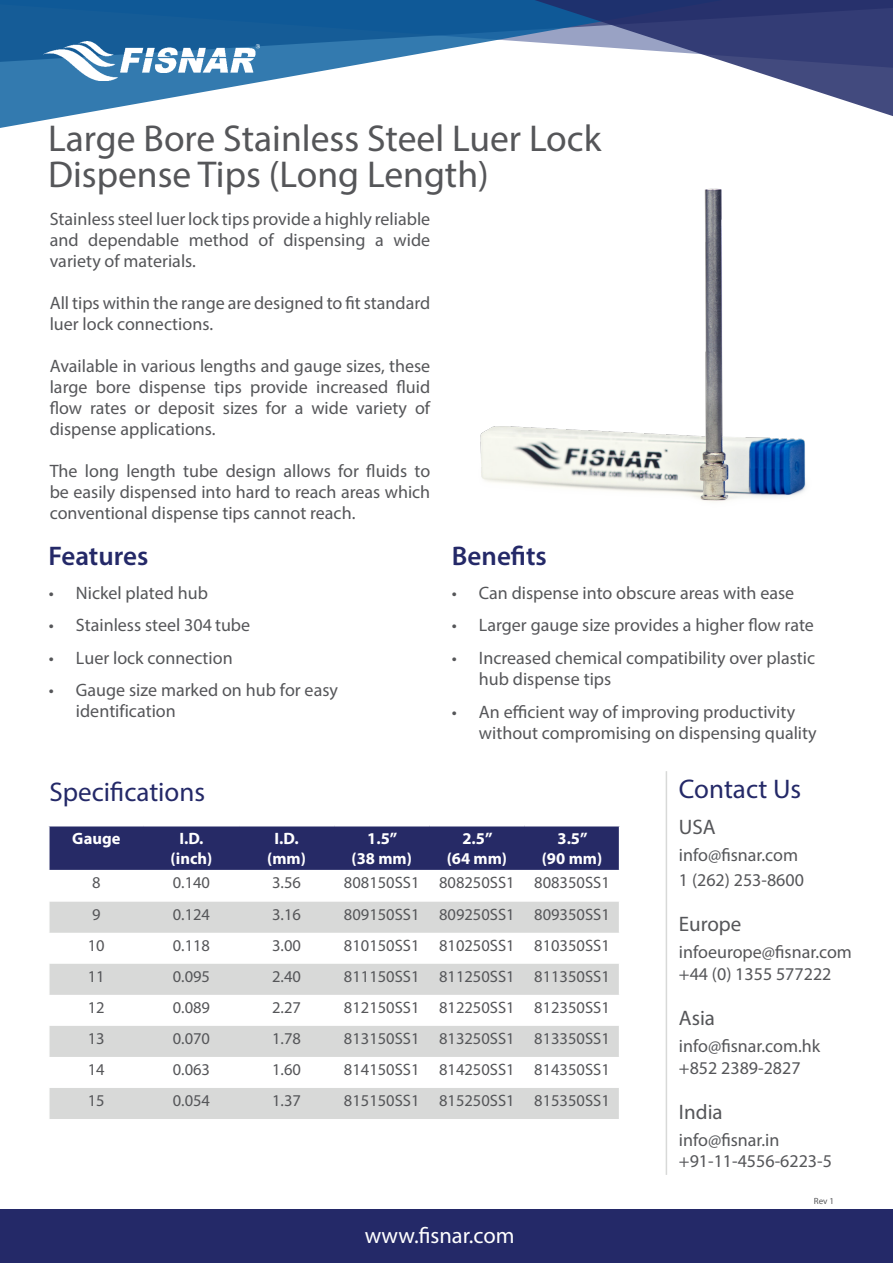
<style>
.page{position:relative;width:893px;height:1263px;background:#fff}
.page>*{position:absolute;margin:0;border:0;box-sizing:border-box;transform-origin:0 0}
.t1{font:37.5px "Myriad Pro";color:#555659}
.t2{font:27px "Myriad Pro";color:#242968}
.t3{font:600 27px "Myriad Pro";color:#242968}
.t4{font:22.5px "Myriad Pro";color:#fff}
.t5{font:21px "Myriad Pro";color:#555659}
.t6{font:18px/21px "Myriad Pro";color:#555659}
.t7{font:16.5px "Myriad Pro";color:#555659}
.t8{font:700 16.5px "Myriad Pro";color:#fff}
.t9{font:9px "Myriad Pro";color:#555659}
</style>
<div class="page">
<svg style="left:0;top:0;width:489px;height:128px"></svg>
<svg style="left:489px;top:0;width:403px;height:116px"></svg>
<img style="left:43px;top:42px;width:216px;height:39px">
<svg style="left:892px;top:0;width:1px;height:116px"></svg>
<div style="left:0;top:1209px;width:892px;height:54px;background:#242968"></div>
<img style="left:480px;top:188px;width:326px;height:314px">
<hr style="left:665px;top:771px;width:1px;height:403px;background:#d8d9d8">
<div style="left:49px;top:826px;width:569px;height:44px;background:#262a66"></div>
<svg style="left:49px;top:932px;width:569px;height:1px"></svg>
<div style="left:49px;top:901px;width:569px;height:31px;background:#d8d9d8"></div>
<svg style="left:49px;top:964px;width:569px;height:155px;fill:#d8d9d8"></svg>
<p class="t1" style="left:48px;top:115px;width:554px">Large Bore Stainless Steel Luer Lock</p>
<p class="t1" style="left:48px;top:151px;width:442px">Dispense Tips (Long Length)</p>
<p class="t6" style="left:50px;top:208px;width:382px;text-align:justify">Stainless steel luer lock tips provide a highly reliable and dependable method of dispensing a wide variety of materials.</p>
<p class="t6" style="left:50px;top:292px;width:382px">All tips within the range are designed to fit standard luer lock connections.</p>
<p class="t6" style="left:50px;top:355px;width:382px;text-align:justify">Available in various lengths and gauge sizes, these large bore dispense tips provide increased fluid flow rates or deposit sizes for a wide variety of dispense applications.</p>
<p class="t6" style="left:50px;top:460px;width:382px;text-align:justify">The long length tube design allows for fluids to be easily dispensed into hard to reach areas which conventional dispense tips cannot reach.</p>
<p class="t3" style="left:48px;top:539px;width:101px">Features</p>
<p class="t6" style="left:49px;top:582px;width:160px">• Nickel plated hub</p>
<p class="t6" style="left:49px;top:614px;width:203px">• Stainless steel 304 tube</p>
<p class="t6" style="left:49px;top:647px;width:185px">• Luer lock connection</p>
<p class="t6" style="left:76px;top:679px;width:263px;text-indent:-27px">• Gauge size marked on hub for easy identification</p>
<p class="t3" style="left:451px;top:539px;width:96px">Benefits</p>
<p class="t6" style="left:451px;top:582px;width:344px">• Can dispense into obscure areas with ease</p>
<p class="t6" style="left:451px;top:614px;width:363px">• Larger gauge size provides a higher flow rate</p>
<p class="t6" style="left:478px;top:646px;width:337px;line-height:21.6px;text-indent:-27px">• Increased chemical compatibility over plastic hub dispense tips</p>
<p class="t6" style="left:478px;top:700px;width:339px;line-height:21.6px;text-indent:-27px">• An efficient way of improving productivity without compromising on dispensing quality</p>
<p class="t2" style="left:49px;top:775px;width:157px">Specifications</p>
<p class="t8" style="left:72px;top:827px;width:50px">Gauge</p>
<p class="t8" style="left:179px;top:827px;width:26px">I.D.</p>
<p class="t8" style="left:170px;top:847px;width:43px">(inch)</p>
<p class="t8" style="left:274px;top:827px;width:26px">I.D.</p>
<p class="t8" style="left:267px;top:847px;width:40px">(mm)</p>
<p class="t8" style="left:367px;top:827px;width:32px">1.5”</p>
<p class="t8" style="left:351px;top:847px;width:62px">(38 mm)</p>
<p class="t8" style="left:462px;top:827px;width:32px">2.5”</p>
<p class="t8" style="left:446px;top:847px;width:62px">(64 mm)</p>
<p class="t8" style="left:557px;top:827px;width:32px">3.5”</p>
<p class="t8" style="left:541px;top:847px;width:62px">(90 mm)</p>
<p class="t7" style="left:92px;top:872px;width:10px">8</p>
<p class="t7" style="left:173px;top:872px;width:39px">0.140</p>
<p class="t7" style="left:272px;top:872px;width:30px">3.56</p>
<p class="t7" style="left:344px;top:872px;width:77px">808150SS1</p>
<p class="t7" style="left:439px;top:872px;width:77px">808250SS1</p>
<p class="t7" style="left:534px;top:872px;width:77px">808350SS1</p>
<p class="t7" style="left:92px;top:904px;width:10px">9</p>
<p class="t7" style="left:173px;top:904px;width:39px">0.124</p>
<p class="t7" style="left:272px;top:904px;width:30px">3.16</p>
<p class="t7" style="left:344px;top:904px;width:77px">809150SS1</p>
<p class="t7" style="left:439px;top:904px;width:77px">809250SS1</p>
<p class="t7" style="left:534px;top:904px;width:77px">809350SS1</p>
<p class="t7" style="left:88px;top:935px;width:18px">10</p>
<p class="t7" style="left:173px;top:935px;width:39px">0.118</p>
<p class="t7" style="left:272px;top:935px;width:30px">3.00</p>
<p class="t7" style="left:344px;top:935px;width:77px">810150SS1</p>
<p class="t7" style="left:439px;top:935px;width:77px">810250SS1</p>
<p class="t7" style="left:534px;top:935px;width:77px">810350SS1</p>
<p class="t7" style="left:88px;top:966px;width:18px">11</p>
<p class="t7" style="left:173px;top:966px;width:39px">0.095</p>
<p class="t7" style="left:272px;top:966px;width:30px">2.40</p>
<p class="t7" style="left:344px;top:966px;width:77px">811150SS1</p>
<p class="t7" style="left:439px;top:966px;width:77px">811250SS1</p>
<p class="t7" style="left:534px;top:966px;width:77px">811350SS1</p>
<p class="t7" style="left:88px;top:997px;width:18px">12</p>
<p class="t7" style="left:173px;top:997px;width:39px">0.089</p>
<p class="t7" style="left:272px;top:997px;width:30px">2.27</p>
<p class="t7" style="left:344px;top:997px;width:77px">812150SS1</p>
<p class="t7" style="left:439px;top:997px;width:77px">812250SS1</p>
<p class="t7" style="left:534px;top:997px;width:77px">812350SS1</p>
<p class="t7" style="left:88px;top:1028px;width:18px">13</p>
<p class="t7" style="left:173px;top:1028px;width:39px">0.070</p>
<p class="t7" style="left:272px;top:1028px;width:30px">1.78</p>
<p class="t7" style="left:344px;top:1028px;width:77px">813150SS1</p>
<p class="t7" style="left:439px;top:1028px;width:77px">813250SS1</p>
<p class="t7" style="left:534px;top:1028px;width:77px">813350SS1</p>
<p class="t7" style="left:88px;top:1059px;width:18px">14</p>
<p class="t7" style="left:173px;top:1059px;width:39px">0.063</p>
<p class="t7" style="left:272px;top:1059px;width:30px">1.60</p>
<p class="t7" style="left:344px;top:1059px;width:77px">814150SS1</p>
<p class="t7" style="left:439px;top:1059px;width:77px">814250SS1</p>
<p class="t7" style="left:534px;top:1059px;width:77px">814350SS1</p>
<p class="t7" style="left:88px;top:1090px;width:18px">15</p>
<p class="t7" style="left:173px;top:1090px;width:39px">0.054</p>
<p class="t7" style="left:272px;top:1090px;width:30px">1.37</p>
<p class="t7" style="left:344px;top:1090px;width:77px">815150SS1</p>
<p class="t7" style="left:439px;top:1090px;width:77px">815250SS1</p>
<p class="t7" style="left:534px;top:1090px;width:77px">815350SS1</p>
<p class="t4" style="left:364px;top:1221px;width:151px">www.fisnar.com</p>
<p class="t2" style="left:678px;top:772px;width:124px">Contact Us</p>
<p class="t5" style="left:678px;top:814px;width:38px">USA</p>
<p class="t6" style="left:678px;top:844px;width:121px">info@fisnar.com</p>
<p class="t6" style="left:678px;top:869px;width:126px">1 (262) 253-8600</p>
<p class="t5" style="left:678px;top:911px;width:64px">Europe</p>
<p class="t6" style="left:678px;top:941px;width:174px">infoeurope@fisnar.com</p>
<p class="t6" style="left:678px;top:963px;width:154px">+44 (0) 1355 577222</p>
<p class="t5" style="left:678px;top:1005px;width:38px">Asia</p>
<p class="t6" style="left:678px;top:1035px;width:143px">info@fisnar.com.hk</p>
<p class="t6" style="left:678px;top:1056px;width:123px">+852 2389-2827</p>
<p class="t5" style="left:678px;top:1098px;width:45px">India</p>
<p class="t6" style="left:678px;top:1128px;width:102px">info@fisnar.in</p>
<p class="t6" style="left:678px;top:1150px;width:154px">+91-11-4556-6223-5</p>
<p class="t9" style="left:813px;top:1195px;width:22px">Rev 1</p>
</div>
